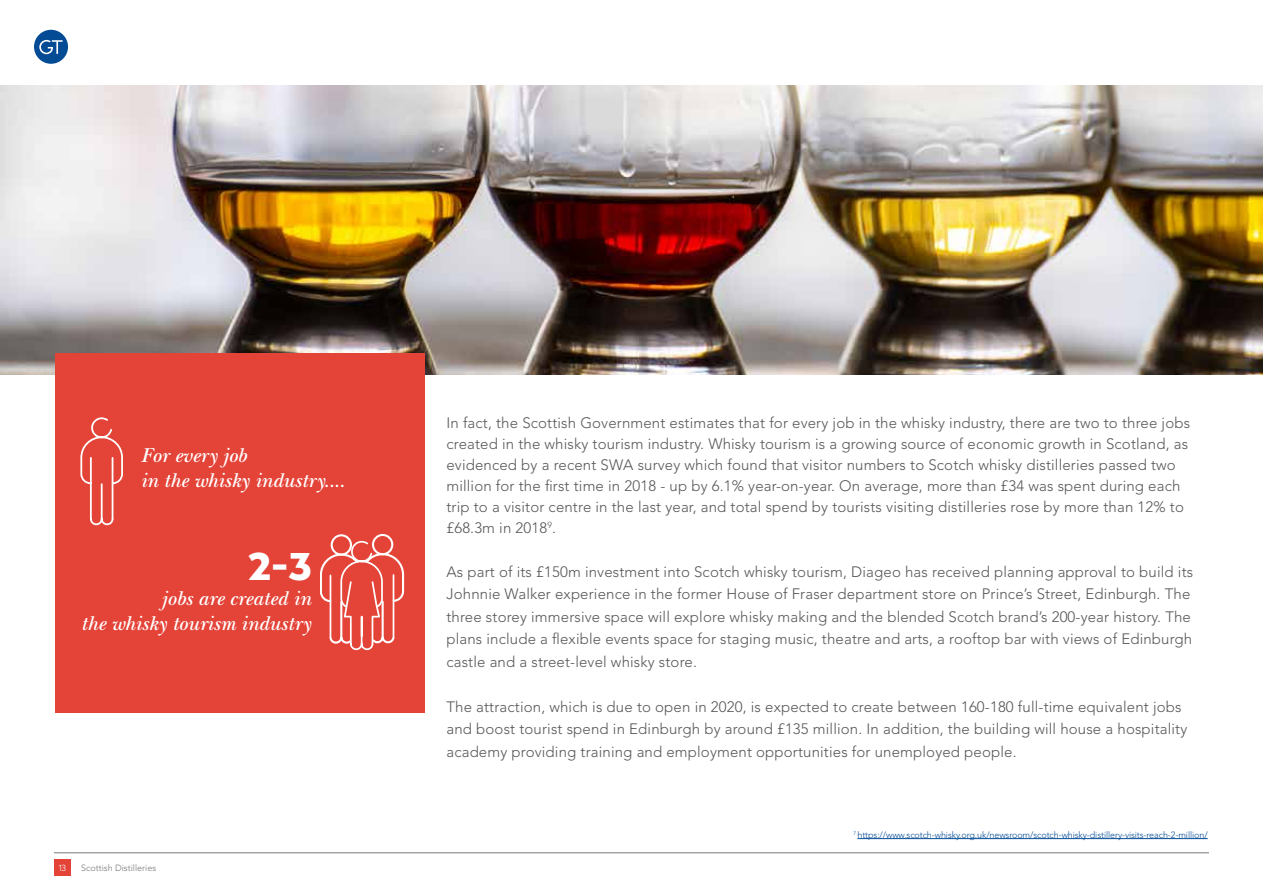
<style>
.page{position:relative;width:1263px;height:893px;background:#fff}
.page>*{position:absolute;margin:0;border:0;box-sizing:border-box;transform-origin:0 0}
.t1{font:900 45px "Arquitecta";color:#fff}
.t2{font:italic 600 21px/25.2px "New Baskerville Std";color:#fff}
.t3{font:300 15px/22.5px "Avenir LT Std";letter-spacing:.01em;color:#575756}
.t4{font:300 9px "Avenir LT Std";letter-spacing:-.01em;color:#044b95}
.t5{font:300 9px "Avenir LT Std";color:#797879}
.t6{font:300 8.85px "Avenir LT Std";color:#fff}
</style>
<div class="page">
<hr style="left:54px;top:852px;width:1155px;height:1px;background:#797879">
<div style="left:54px;top:860px;width:16px;height:16px;background:#e44338"></div>
<svg style="left:34px;top:30px;width:34px;height:34px"></svg>
<img style="left:0;top:85px;width:1263px;height:289px">
<hr style="left:857px;top:838px;width:351px;height:1px;background:#044b95">
<div style="left:55px;top:353px;width:370px;height:359px;background:#e44338"></div>
<svg style="left:80px;top:417px;width:43px;height:109px"></svg>
<div style="left:372px;top:534px;width:21px;height:21px;border:2px solid #fff;border-radius:50%"></div>
<div style="left:331px;top:534px;width:21px;height:22px;border:2px solid #fff;border-radius:50%"></div>
<svg style="left:320px;top:540px;width:84px;height:111px"></svg>
<h2 class="t2" style="left:142px;top:443px;width:206px">For every job<br>in the whisky industry....</h2>
<h1 class="t1" style="left:248px;top:538px;width:66px">2-3</h1>
<h2 class="t2" style="left:82px;top:586px;width:231px;text-align:right">jobs are created in<br>the whisky tourism industry</h2>
<p class="t6" style="left:58px;top:863px;width:10px">13</p>
<p class="t5" style="left:81px;top:863px;width:77px">Scottish Distilleries</p>
<p class="t3" style="left:446px;top:412px;width:745px;line-height:21px">In fact, the Scottish Government estimates that for every job in the whisky industry, there are two to three jobs created in the whisky tourism industry. Whisky tourism is a growing source of economic growth in Scotland, as evidenced by a recent SWA survey which found that visitor numbers to Scotch whisky distilleries passed two million for the first time in 2018 - up by 6.1% year-on-year. On average, more than £34 was spent during each trip to a visitor centre in the last year, and total spend by tourists visiting distilleries rose by more than 12% to £68.3m in 2018<sup>9</sup>.</p>
<p class="t3" style="left:446px;top:560px;width:748px">As part of its £150m investment into Scotch whisky tourism, Diageo has received planning approval to build its Johnnie Walker experience in the former House of Fraser department store on Prince’s Street, Edinburgh. The three storey immersive space will explore whisky making and the blended Scotch brand’s 200-year history. The plans include a flexible events space for staging music, theatre and arts, a rooftop bar with views of Edinburgh castle and a street-level whisky store.</p>
<p class="t3" style="left:446px;top:695px;width:742px">The attraction, which is due to open in 2020, is expected to create between 160-180 full-time equivalent jobs and boost tourist spend in Edinburgh by around £135 million. In addition, the building will house a hospitality academy providing training and employment opportunities for unemployed people.</p>
<p class="t4" style="left:853px;top:829px;width:356px"><sup>7</sup> https://www.scotch-whisky.org.uk/newsroom/scotch-whisky-distillery-visits-reach-2-million/</p>
</div>
